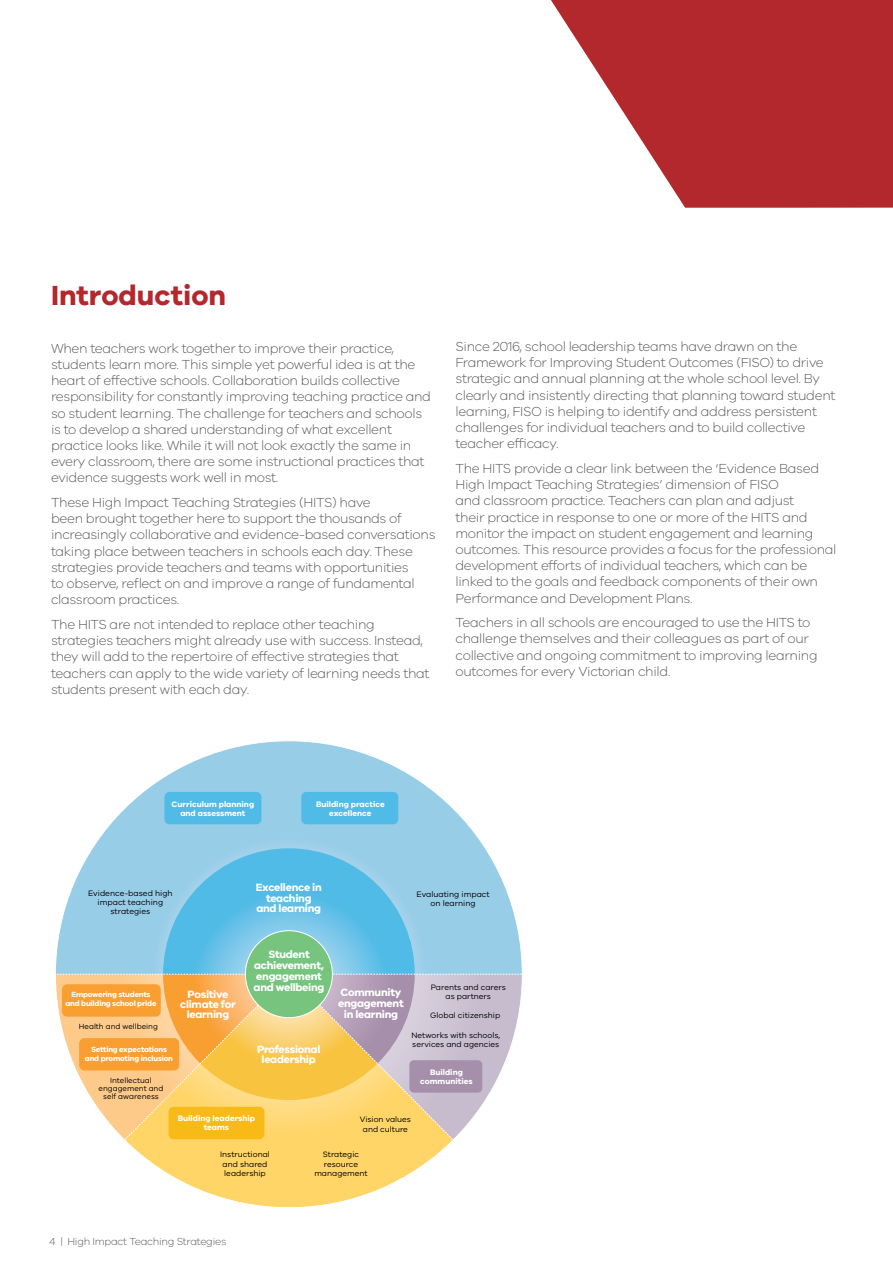
<style>
.page{position:relative;width:893px;height:1263px;background:#fff}
.page>*{position:absolute;margin:0;border:0;box-sizing:border-box;transform-origin:0 0}
.t1{font:700 28.5px "VIC";color:#b3282d}
.t2{font:300 13.5px/16.2px "VIC";letter-spacing:-.025em;color:#58595b}
.t3{font:700 10.95px/10.8px "VIC";letter-spacing:-.025em;color:#fff;text-align:center}
.t4{font:300 10.5px "VIC";letter-spacing:-.025em;color:#58595b}
.t5{font:8.1px/9.6px "VIC";color:#000;text-align:center}
.t6{font:700 8.1px/9px "VIC";color:#fff;text-align:center}
.t7{font:700 7.65px/9px "VIC";letter-spacing:-.025em;color:#fff;text-align:center}
.t8{font:7.65px/8.1px "VIC";color:#000;text-align:center}
</style>
<div class="page">
<svg style="left:551px;top:0;width:342px;height:208px;fill:#b3282d"></svg>
<svg style="left:126px;top:1141px;width:326px;height:65px"></svg>
<svg style="left:93px;top:742px;width:392px;height:106px"></svg>
<div style="left:164px;top:792px;width:97px;height:32px;background:#4fbbe6;border-radius:5px"></div>
<div style="left:301px;top:792px;width:97px;height:32px;background:#4fbbe6;border-radius:5px"></div>
<svg style="left:56px;top:848px;width:466px;height:293px;background:#bcc7b4"></svg>
<div style="left:168px;top:1107px;width:96px;height:32px;background:#f7ba17;border-radius:5px"></div>
<h1 class="t1" style="left:51px;top:277px;width:177px">Introduction</h1>
<p class="t2" style="left:51px;top:340px;width:381px">When teachers work together to improve their practice, students learn more. This simple yet powerful idea is at the heart of effective schools. Collaboration builds collective responsibility for constantly improving teaching practice and so student learning. The challenge for teachers and schools is to develop a shared understanding of what excellent practice looks like. While it will not look exactly the same in every classroom, there are some instructional practices that evidence suggests work well in most.</p>
<p class="t2" style="left:51px;top:494px;width:386px">These High Impact Teaching Strategies (HITS) have<br>been brought together here to support the thousands of increasingly collaborative and evidence-based conversations taking place between teachers in schools each day. These strategies provide teachers and teams with opportunities<br>to observe, reflect on and improve a range of fundamental classroom practices.</p>
<p class="t2" style="left:51px;top:616px;width:380px">The HITS are not intended to replace other teaching strategies teachers might already use with success. Instead, they will add to the repertoire of effective strategies that teachers can apply to the wide variety of learning needs that students present with each day.</p>
<p class="t2" style="left:455px;top:338px;width:381px">Since 2016, school leadership teams have drawn on the Framework for Improving Student Outcomes (FISO) to drive strategic and annual planning at the whole school level. By clearly and insistently directing that planning toward student learning, FISO is helping to identify and address persistent challenges for individual teachers and to build collective teacher efficacy.</p>
<p class="t2" style="left:455px;top:460px;width:382px">The HITS provide a clear link between the ‘Evidence Based High Impact Teaching Strategies’ dimension of FISO<br>and classroom practice. Teachers can plan and adjust<br>their practice in response to one or more of the HITS and monitor the impact on student engagement and learning outcomes. This resource provides a focus for the professional development efforts of individual teachers, which can be linked to the goals and feedback components of their own Performance and Development Plans.</p>
<p class="t2" style="left:455px;top:614px;width:364px">Teachers in all schools are encouraged to use the HITS to challenge themselves and their colleagues as part of our collective and ongoing commitment to improving learning outcomes for every Victorian child.</p>
<p class="t6" style="left:172px;top:800px;width:84px">Curriculum planning and assessment</p>
<p class="t6" style="left:316px;top:800px;width:70px">Building practice excellence</p>
<p class="t3" style="left:256px;top:881px;width:68px">Excellence in teaching and learning</p>
<p class="t5" style="left:88px;top:888px;width:86px;line-height:9px">Evidence-based high impact teaching strategies</p>
<p class="t5" style="left:416px;top:890px;width:75px;line-height:9px">Evaluating impact on learning</p>
<p class="t3" style="left:180px;top:989px;width:57px;line-height:10.1px">Positive climate for learning</p>
<p class="t7" style="left:66px;top:989px;width:92px">Empowering students and building school pride</p>
<p class="t8" style="left:79px;top:1022px;width:81px">Health and wellbeing</p>
<p class="t7" style="left:85px;top:1044px;width:90px">Setting expectations and promoting inclusion</p>
<p class="t8" style="left:99px;top:1076px;width:66px">Intellectual engagement and self awareness</p>
<p class="t3" style="left:254px;top:949px;width:72px">Student achievement, engagement and wellbeing</p>
<p class="t3" style="left:257px;top:1044px;width:65px;line-height:10.1px">Professional leadership</p>
<p class="t6" style="left:178px;top:1113px;width:79px">Building leadership teams</p>
<p class="t3" style="left:338px;top:987px;width:67px">Community engagement in learning</p>
<p class="t5" style="left:431px;top:983px;width:77px;line-height:9px">Parents and carers as partners</p>
<p class="t5" style="left:430px;top:1010px;width:72px">Global citizenship</p>
<p class="t5" style="left:411px;top:1030px;width:90px;text-align:left">Networks with schools, services and agencies</p>
<p class="t6" style="left:420px;top:1067px;width:54px">Building communities</p>
<p class="t5" style="left:360px;top:1115px;width:53px">Vision values and culture</p>
<p class="t5" style="left:220px;top:1149px;width:51px;text-align:left">Instructional and shared leadership</p>
<p class="t5" style="left:314px;top:1149px;width:55px">Strategic resource management</p>
<p class="t4" style="left:49px;top:1235px;width:179px">4 | High Impact Teaching Strategies</p>
</div>
